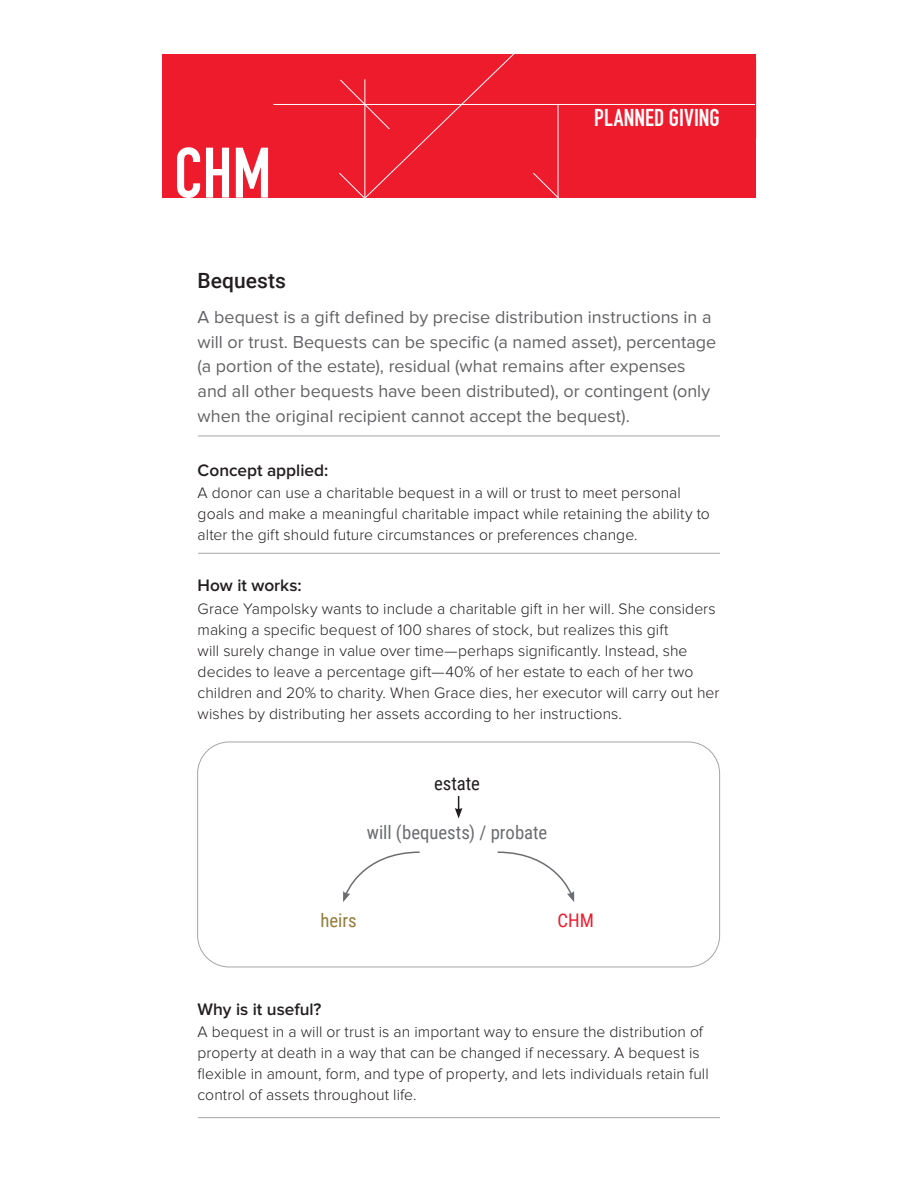
<style>
.page{position:relative;width:918px;height:1188px;background:#fff}
.page>*{position:absolute;margin:0;border:0;box-sizing:border-box;transform-origin:0 0}
.t1{font:24px "DIN Engschrift Std";letter-spacing:.005em;color:#fff}
.MainHead{font:500 21px "Roboto";color:#231f20}
.graphic_entities{font:18.75px "Roboto Condensed";color:#6c6d70}
.graphic_entities-2{font:18.75px "Roboto Condensed";letter-spacing:-.005em;color:#231f20}
.graphic_entities-3{font:18.75px "Roboto Condensed";color:#937c3a}
.graphic_entities-4{font:18.75px "Roboto Condensed";color:#ee1b2d}
._50_words_body{font:18px/24.8px "Proxima Nova";color:#636366}
.subheads{font:600 17.25px "Proxima Nova";color:#231f20}
.body{font:300 15.75px/21px "Proxima Nova";letter-spacing:.005em;color:#231f20}
</style>
<div class="page">
<hr style="left:198px;top:436px;width:522px;height:1px;background:#a4a5a6">
<hr style="left:198px;top:553px;width:522px;height:1px;background:#a4a5a6">
<hr style="left:198px;top:1117px;width:522px;height:1px;background:#a4a5a6">
<div style="left:162px;top:54px;width:594px;height:144px;background:#ee1b2d"></div>
<svg style="left:177px;top:147px;width:23px;height:51px"></svg>
<svg style="left:206px;top:148px;width:23px;height:50px"></svg>
<svg style="left:236px;top:148px;width:32px;height:50px"></svg>
<hr style="left:273px;top:104px;width:483px;height:1px;background:#fff">
<svg style="left:339px;top:54px;width:176px;height:144px"></svg>
<hr style="left:755px;top:59px;width:1px;height:79px;background:#ee1b2d">
<hr style="left:558px;top:104px;width:1px;height:94px;background:#fff">
<svg style="left:533px;top:172px;width:26px;height:26px"></svg>
<div style="left:197px;top:742px;width:523px;height:225px;border:1px solid #a4a5a6;border-radius:32px"></div>
<svg style="left:455px;top:796px;width:7px;height:22px"></svg>
<svg style="left:343px;top:851px;width:77px;height:51px"></svg>
<svg style="left:497px;top:851px;width:77px;height:51px"></svg>
<h1 class="t1" style="left:594px;top:103px;width:127px">PLANNED GIVING</h1>
<p class="MainHead" style="left:198px;top:265px;width:90px">Bequests</p>
<p class="_50_words_body" style="left:198px;top:305px;width:520px">A bequest is a gift defined by precise distribution instructions in a will or trust. Bequests can be specific (a named asset), percentage (a portion of the estate), residual (what remains after expenses and all other bequests have been distributed), or contingent (only when the original recipient cannot accept the bequest).</p>
<p class="subheads" style="left:198px;top:460px;width:132px">Concept applied:</p>
<p class="body" style="left:198px;top:483px;width:514px">A donor can use a charitable bequest in a will or trust to meet personal goals and make a meaningful charitable impact while retaining the ability to alter the gift should future circumstances or preferences change.</p>
<p class="subheads" style="left:198px;top:576px;width:106px">How it works:</p>
<p class="body" style="left:198px;top:598px;width:523px">Grace Yampolsky wants to include a charitable gift in her will. She considers making a specific bequest of 100 shares of stock, but realizes this gift<br>will surely change in value over time—perhaps significantly. Instead, she decides to leave a percentage gift—40% of her estate to each of her two children and 20% to charity. When Grace dies, her executor will carry out her wishes by distributing her assets according to her instructions.</p>
<p class="graphic_entities-2" style="left:434px;top:770px;width:47px">estate</p>
<p class="graphic_entities" style="left:367px;top:819px;width:182px">will (bequests) / probate</p>
<p class="graphic_entities-3" style="left:320px;top:907px;width:38px">heirs</p>
<p class="graphic_entities-4" style="left:557px;top:907px;width:38px">CHM</p>
<p class="subheads" style="left:198px;top:999px;width:125px">Why is it useful?</p>
<p class="body" style="left:198px;top:1021px;width:513px">A bequest in a will or trust is an important way to ensure the distribution of property at death in a way that can be changed if necessary. A bequest is flexible in amount, form, and type of property, and lets individuals retain full control of assets throughout life.</p>
</div>
